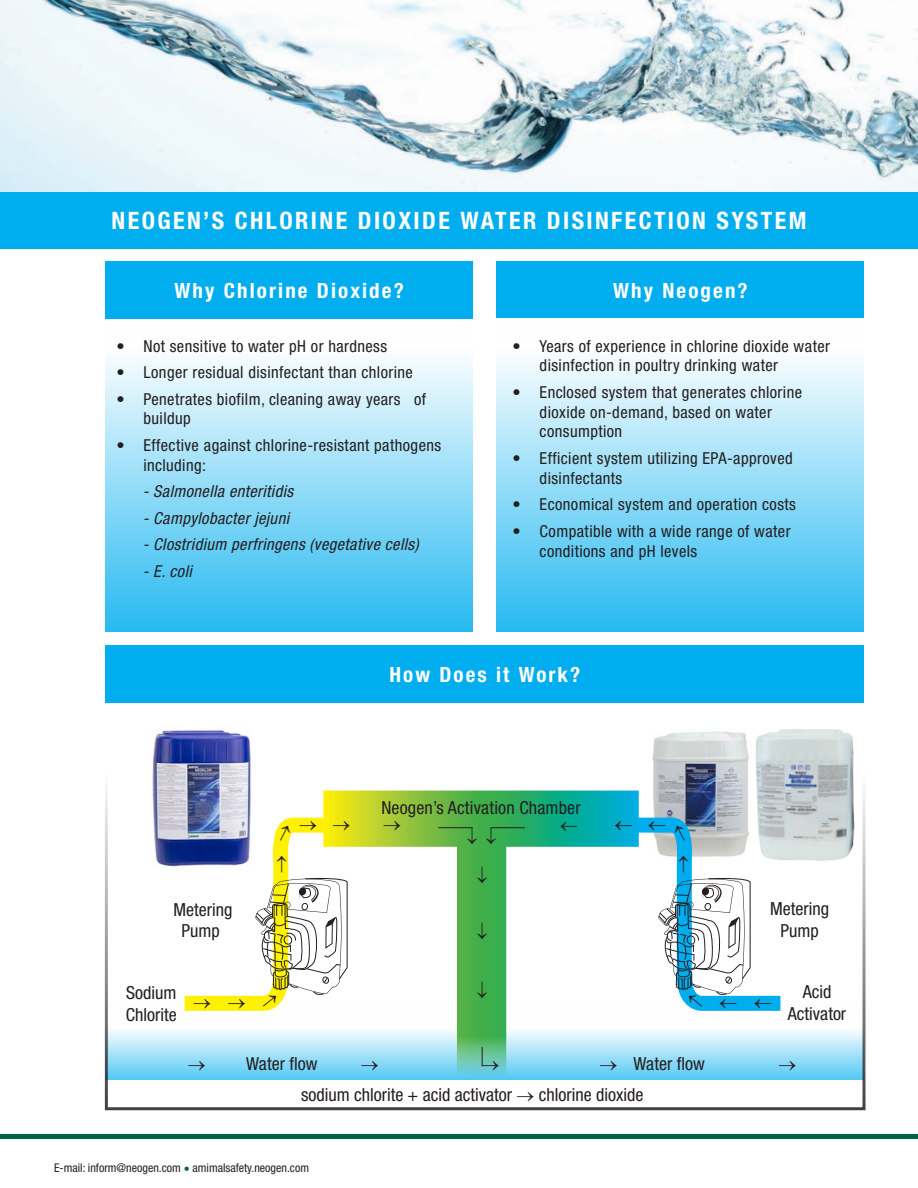
<style>
.page{position:relative;width:918px;height:1188px;background:#fff}
.page>*{position:absolute;margin:0;border:0;box-sizing:border-box;transform-origin:0 0}
.t1{font:700 condensed 24px "Helvetica Neue";letter-spacing:.1em;color:#fff}
.t2{font:700 condensed 21px "Helvetica Neue";letter-spacing:.1em;color:#fff}
.t3{font:condensed 18px/21.6px "Helvetica Neue";color:#231f20}
.t4{font:condensed 16.5px/19.8px "Helvetica Neue";letter-spacing:.025em;color:#231f20}
.t5{font:italic condensed 16.5px "Helvetica Neue";letter-spacing:.025em;color:#231f20}
.t6{font:condensed 12px "Helvetica Neue";color:#231f20}
.s1{color:#006548}
</style>
<div class="page">
<div style="left:106px;top:645px;width:758px;height:57px;background:#00aeef"></div>
<img style="left:0;top:0;width:918px;height:192px">
<div style="left:0;top:192px;width:918px;height:56px;background:#00aeef"></div>
<div style="left:0;top:1134px;width:918px;height:5px;background:#006548"></div>
<div style="left:497px;top:286px;width:367px;height:345px;background:linear-gradient(to bottom,#fff,#29baf1)"></div>
<div style="left:497px;top:261px;width:367px;height:57px;background:#00aeef"></div>
<div style="left:106px;top:286px;width:367px;height:345px;background:linear-gradient(to bottom,#fff,#2cbbf1)"></div>
<div style="left:106px;top:261px;width:367px;height:57px;background:#00aeef"></div>
<img style="left:755px;top:729px;width:100px;height:132px">
<img style="left:652px;top:731px;width:97px;height:79px">
<img style="left:152px;top:730px;width:100px;height:136px">
<svg style="left:109px;top:1030px;width:753px;height:50px;background:#a3e1f8"></svg>
<svg style="left:323px;top:791px;width:316px;height:289px"></svg>
<hr style="left:438px;top:827px;width:35px;height:1px;background:#231f20">
<hr style="left:491px;top:827px;width:34px;height:1px;background:#231f20">
<div style="left:105px;top:700px;width:761px;height:410px;border:3px solid #231f20"></div>
<svg style="left:384px;top:821px;width:16px;height:10px"></svg>
<svg style="left:468px;top:828px;width:9px;height:16px"></svg>
<svg style="left:561px;top:821px;width:18px;height:12px"></svg>
<svg style="left:478px;top:867px;width:9px;height:16px"></svg>
<svg style="left:478px;top:923px;width:9px;height:16px"></svg>
<svg style="left:478px;top:981px;width:9px;height:17px"></svg>
<svg style="left:189px;top:1061px;width:16px;height:9px"></svg>
<svg style="left:361px;top:1061px;width:17px;height:9px"></svg>
<svg style="left:482px;top:1047px;width:17px;height:23px"></svg>
<svg style="left:600px;top:1061px;width:16px;height:9px"></svg>
<svg style="left:779px;top:1061px;width:17px;height:9px"></svg>
<svg style="left:486px;top:828px;width:10px;height:16px"></svg>
<svg style="left:170px;top:810px;width:180px;height:208px"></svg>
<svg style="left:610px;top:810px;width:185px;height:208px"></svg>
<p class="t1" style="left:112px;top:206px;width:696px">NEOGEN’S CHLORINE DIOXIDE WATER DISINFECTION SYSTEM</p>
<p class="t2" style="left:175px;top:277px;width:231px">Why Chlorine Dioxide?</p>
<p class="t4" style="left:116px;top:336px;width:272px">• Not sensitive to water pH or hardness</p>
<p class="t4" style="left:116px;top:362px;width:298px">• Longer residual disinfectant than chlorine</p>
<p class="t4" style="left:143px;top:389px;width:284px;text-indent:-27px">• Penetrates biofilm, cleaning away years of buildup</p>
<p class="t4" style="left:143px;top:435px;width:299px;text-indent:-27px">• Effective against chlorine-resistant pathogens including:</p>
<p class="t5" style="left:143px;top:482px;width:152px">- Salmonella enteritidis</p>
<p class="t5" style="left:143px;top:508px;width:148px">- Campylobacter jejuni</p>
<p class="t5" style="left:143px;top:535px;width:277px">- Clostridium perfringens (vegetative cells)</p>
<p class="t5" style="left:143px;top:562px;width:51px">- E. coli</p>
<p class="t2" style="left:613px;top:278px;width:136px">Why Neogen?</p>
<p class="t4" style="left:540px;top:336px;width:292px;text-indent:-27px">• Years of experience in chlorine dioxide water disinfection in poultry drinking water</p>
<p class="t4" style="left:540px;top:382px;width:264px;text-indent:-27px">• Enclosed system that generates chlorine dioxide on-demand, based on water consumption</p>
<p class="t4" style="left:540px;top:448px;width:255px;text-indent:-27px">• Efficient system utilizing EPA-approved disinfectants</p>
<p class="t4" style="left:513px;top:495px;width:285px">• Economical system and operation costs</p>
<p class="t4" style="left:540px;top:521px;width:252px;text-indent:-27px">• Compatible with a wide range of water conditions and pH levels</p>
<p class="t2" style="left:389px;top:661px;width:192px">How Does it Work?</p>
<p class="t3" style="left:173px;top:898px;width:60px">Metering</p>
<p class="t3" style="left:182px;top:920px;width:40px">Pump</p>
<p class="t3" style="left:381px;top:796px;width:201px">Neogen’s Activation Chamber</p>
<p class="t3" style="left:770px;top:898px;width:60px;text-align:center">Metering<br>Pump</p>
<p class="t3" style="left:126px;top:982px;width:52px">Sodium<br>Chlorite</p>
<p class="t3" style="left:803px;top:981px;width:30px">Acid</p>
<p class="t3" style="left:788px;top:1002px;width:60px">Activator</p>
<p class="t3" style="left:246px;top:1053px;width:73px">Water flow</p>
<p class="t3" style="left:634px;top:1053px;width:73px">Water flow</p>
<p class="t3" style="left:301px;top:1084px;width:344px">sodium chlorite + acid activator → chlorine dioxide</p>
<p class="t6" style="left:54px;top:1161px;width:256px">E-mail: inform@neogen.com <span class="s1">•</span> amimalsafety.neogen.com</p>
</div>
